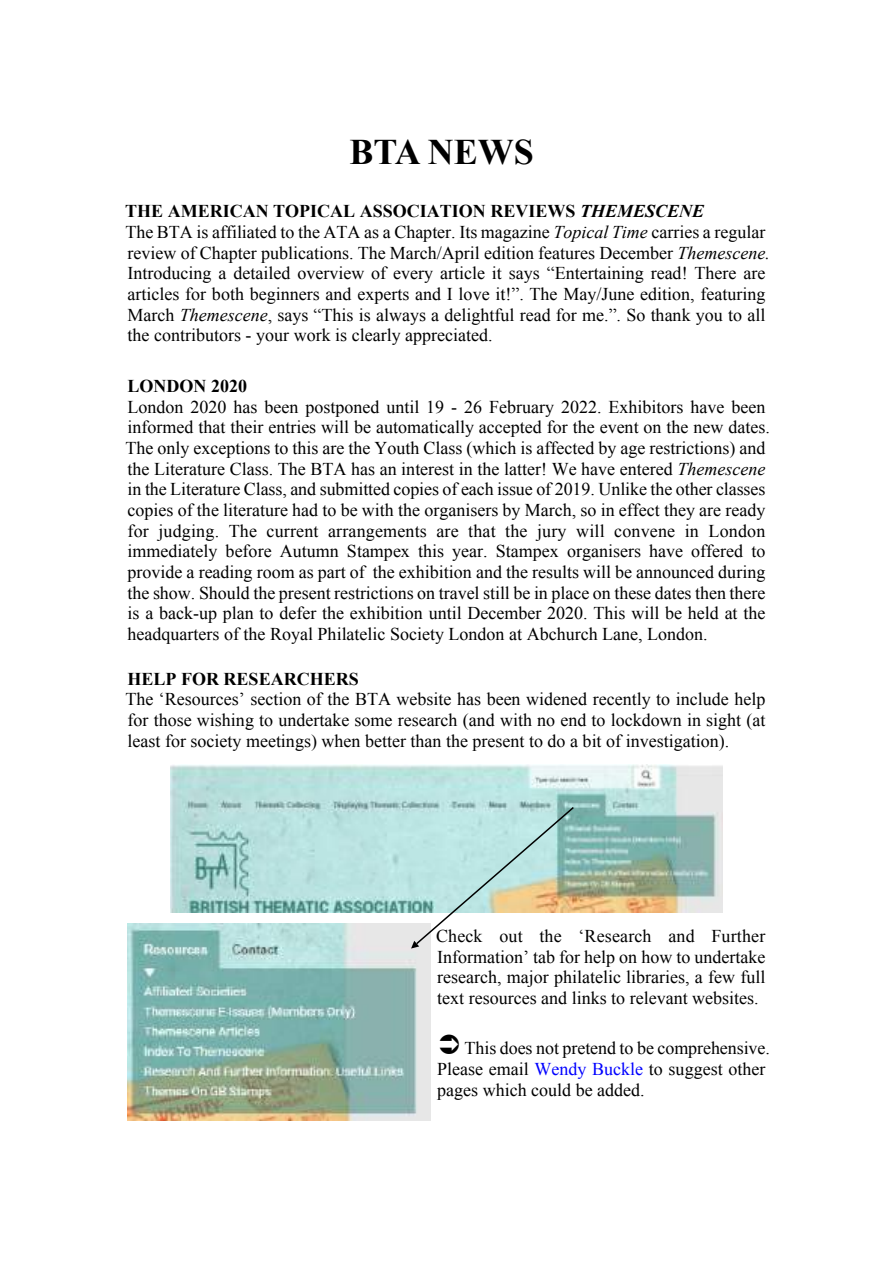
<style>
.page{position:relative;width:893px;height:1263px;background:#fff}
.page>*{position:absolute;margin:0;border:0;box-sizing:border-box;transform-origin:0 0}
.t1{font:700 36px "Times New Roman";color:#000}
.t2{font:18px/20.7px "Times New Roman";color:#000}
.t3{font:700 18px "Times New Roman";color:#000}
.s1{font-weight:700}
.s2{font-weight:700;font-style:italic}
.s3{font-style:italic}
.s4{color:#00f}
</style>
<div class="page">
<img style="left:171px;top:764px;width:551px;height:148px">
<img style="left:128px;top:924px;width:302px;height:197px">
<svg style="left:411px;top:805px;width:164px;height:143px"></svg>
<h1 class="t1" style="left:350px;top:139px;width:186px">BTA NEWS</h1>
<p class="t2" style="left:125px;top:203px;width:646px"><span class="s1">THE AMERICAN TOPICAL ASSOCIATION REVIEWS</span> <span class="s2">THEMESCENE<br></span>The BTA is affiliated to the ATA as a Chapter. Its magazine <span class="s3">Topical Time</span> carries a regular review of Chapter publications. The March/April edition features December <span class="s3">Themescene.<br></span>Introducing a detailed overview of every article it says “Entertaining read! There are articles for both beginners and experts and I love it!”. The May/June edition, featuring March <span class="s3">Themescene</span>, says “This is always a delightful read for me.”. So thank you to all the contributors - your work is clearly appreciated.</p>
<p class="t3" style="left:128px;top:380px;width:121px">LONDON 2020</p>
<p class="t2" style="left:125px;top:398px;width:646px">London 2020 has been postponed until 19 - 26 February 2022. Exhibitors have been informed that their entries will be automatically accepted for the event on the new dates.<br>The only exceptions to this are the Youth Class (which is affected by age restrictions) and the Literature Class. The BTA has an interest in the latter! We have entered <span class="s3">Themescene </span>in the Literature Class, and submitted copies of each issue of 2019. Unlike the other classes copies of the literature had to be with the organisers by March, so in effect they are ready for judging. The current arrangements are that the jury will convene in London immediately before Autumn Stampex this year. Stampex organisers have offered to provide a reading room as part of the exhibition and the results will be announced during the show. Should the present restrictions on travel still be in place on these dates then there is a back-up plan to defer the exhibition until December 2020. This will be held at the headquarters of the Royal Philatelic Society London at Abchurch Lane, London.</p>
<p class="t3" style="left:128px;top:672px;width:233px">HELP FOR RESEARCHERS</p>
<p class="t2" style="left:125px;top:691px;width:641px;text-align:justify">The ‘Resources’ section of the BTA website has been widened recently to include help for those wishing to undertake some research (and with no end to lockdown in sight (at least for society meetings) when better than the present to do a bit of investigation).</p>
<p class="t2" style="left:436px;top:927px;width:331px;text-align:justify">Check out the ‘Research and Further Information’ tab for help on how to undertake research, major philatelic libraries, a few full text resources and links to relevant websites.</p>
<p class="t2" style="left:437px;top:1039px;width:334px;line-height:21.1px">➲ This does not pretend to be comprehensive.<br>Please email <span class="s4">Wendy Buckle</span> to suggest other pages which could be added.</p>
</div>
